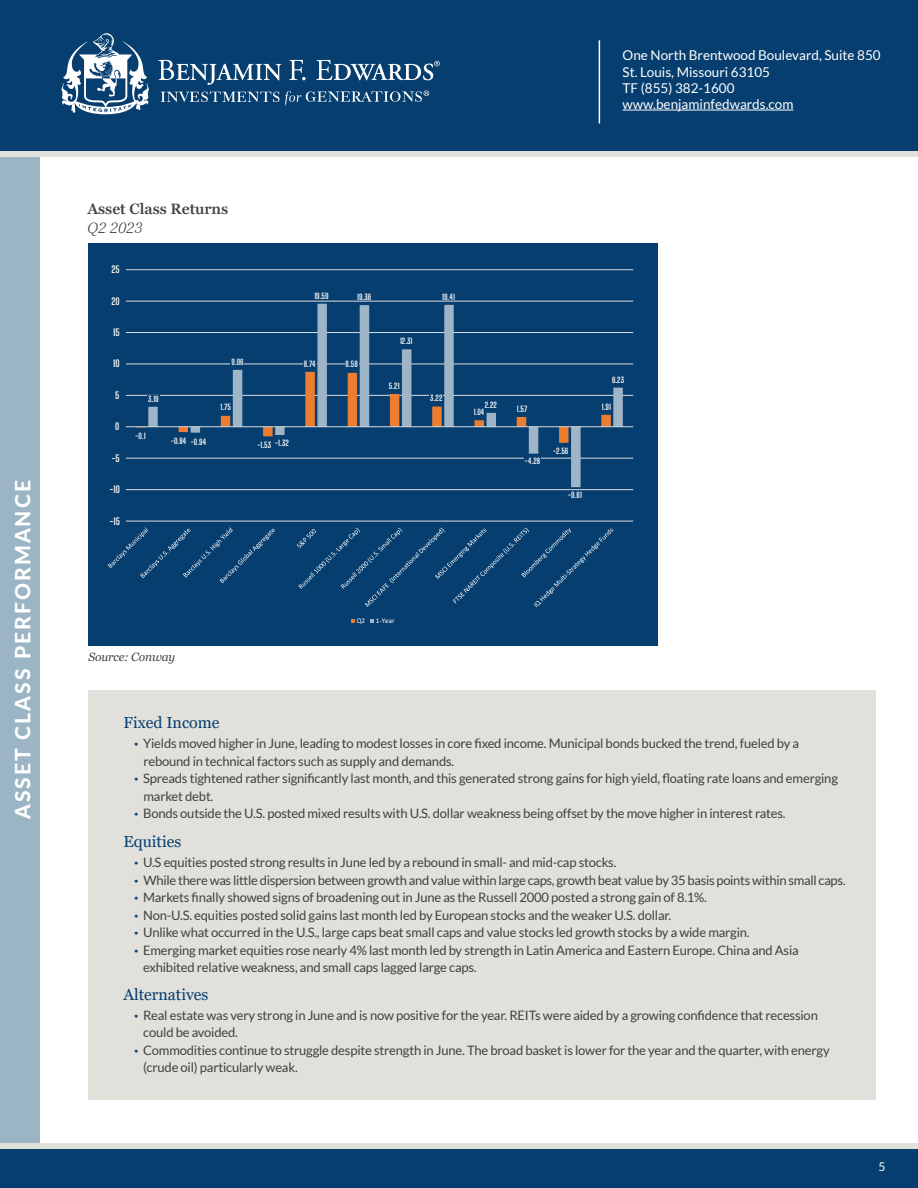
<style>
.page{position:relative;width:918px;height:1188px;background:#fff}
.page>*{position:absolute;margin:0;border:0;box-sizing:border-box;transform-origin:0 0}
.t1{font:800 21px "Lato";letter-spacing:.1em;color:#fff}
.t2{font:15.9px "Georgia Pro";color:#063e6f}
.t3{font:600 15px "Georgia Pro";color:#414042}
.t4{font:italic 300 15px "Georgia Pro";color:#414042}
.t5{font:13.5px "Lato";color:#fff}
.t6{font:13.05px/17.4px "Lato";letter-spacing:-.015em;color:#414042}
.t7{font:italic 12px "Georgia Pro";letter-spacing:-.015em;color:#414042}
.t8{font:12px "Lato";color:#fff}
.t9{font:700 9.45px "Big Shoulders Display";color:#fff}
.t10{font:700 7.95px "Big Shoulders Display";color:#fff}
.t11{font:7.2px "Calibri";color:#fff}
.s1{font-weight:900;color:#063e6f}
</style>
<div class="page">
<div style="left:89px;top:690px;width:787px;height:409px;background:#e1e0db"></div>
<div style="left:0;top:155px;width:40px;height:993px;background:#9bb5c4"></div>
<div style="left:0;top:0;width:918px;height:151px;background:#063e6f"></div>
<hr style="left:623px;top:110px;width:170px;height:1px;background:#fff">
<hr style="left:599px;top:40px;width:1px;height:83px;background:#fff">
<div style="left:0;top:1148px;width:918px;height:40px;background:#063e6f"></div>
<div style="left:0;top:1144px;width:918px;height:5px;background:#e1e0db"></div>
<div style="left:0;top:151px;width:918px;height:5px;background:#e1e0db"></div>
<svg style="left:62px;top:33px;width:87px;height:81px"></svg>
<svg style="left:161px;top:92px;width:118px;height:10px"></svg>
<svg style="left:158px;top:60px;width:123px;height:25px"></svg>
<svg style="left:289px;top:60px;width:17px;height:20px"></svg>
<svg style="left:316px;top:60px;width:124px;height:20px"></svg>
<svg style="left:285px;top:91px;width:144px;height:15px"></svg>
<div style="left:89px;top:243px;width:569px;height:403px;background:#063e6f"></div>
<svg style="left:107px;top:269px;width:527px;height:339px"></svg>
<hr style="left:126px;top:521px;width:507px;height:1px;background:#dcddde">
<hr style="left:126px;top:489px;width:507px;height:1px;background:#dcddde">
<hr style="left:126px;top:458px;width:507px;height:1px;background:#dcddde">
<hr style="left:126px;top:395px;width:507px;height:1px;background:#dcddde">
<hr style="left:126px;top:364px;width:507px;height:1px;background:#dcddde">
<hr style="left:126px;top:332px;width:507px;height:1px;background:#dcddde">
<hr style="left:126px;top:301px;width:507px;height:1px;background:#dcddde">
<hr style="left:126px;top:269px;width:507px;height:1px;background:#dcddde">
<svg style="left:148px;top:304px;width:475px;height:183px"></svg>
<hr style="left:126px;top:426px;width:507px;height:1px;background:#dcddde">
<svg style="left:108px;top:527px;width:167px;height:56px"></svg>
<svg style="left:297px;top:528px;width:316px;height:79px"></svg>
<svg style="left:351px;top:619px;width:4px;height:4px"></svg>
<svg style="left:370px;top:619px;width:4px;height:4px"></svg>
<svg style="left:136px;top:372px;width:475px;height:71px"></svg>
<svg style="left:231px;top:363px;width:13px;height:2px"></svg>
<svg style="left:303px;top:363px;width:14px;height:2px"></svg>
<hr style="left:345px;top:363px;width:14px;height:3px;background:#063e6f">
<hr style="left:429px;top:394px;width:14px;height:3px;background:#063e6f">
<hr style="left:525px;top:457px;width:16px;height:3px;background:#063e6f">
<p class="t1" style="left:7px;top:819px;width:340px;rotate:-90deg">ASSET CLASS PERFORMANCE</p>
<p class="t5" style="left:623px;top:48px;width:260px">One North Brentwood Boulevard, Suite 850</p>
<p class="t5" style="left:623px;top:64px;width:149px">St. Louis, Missouri 63105</p>
<p class="t5" style="left:623px;top:80px;width:113px">TF (855) 382-1600</p>
<p class="t5" style="left:623px;top:97px;width:172px">www.benjaminfedwards.com</p>
<p class="t3" style="left:87px;top:200px;width:142px">Asset Class Returns</p>
<p class="t4" style="left:87px;top:220px;width:57px">Q2 2023</p>
<p class="t9" style="left:111px;top:263px;width:10px">25</p>
<p class="t9" style="left:111px;top:295px;width:10px">20</p>
<p class="t9" style="left:113px;top:326px;width:8px">15</p>
<p class="t9" style="left:113px;top:357px;width:8px">10</p>
<p class="t9" style="left:115px;top:389px;width:6px">5</p>
<p class="t9" style="left:115px;top:420px;width:6px">0</p>
<p class="t9" style="left:112px;top:452px;width:9px">-5</p>
<p class="t9" style="left:110px;top:483px;width:12px">-10</p>
<p class="t9" style="left:110px;top:515px;width:12px">-15</p>
<p class="t10" style="left:314px;top:290px;width:16px">19.59</p>
<p class="t10" style="left:357px;top:292px;width:16px">19.36</p>
<p class="t10" style="left:148px;top:393px;width:12px">3.19</p>
<p class="t10" style="left:135px;top:430px;width:12px">-0.1</p>
<p class="t10" style="left:232px;top:357px;width:14px">9.06</p>
<p class="t10" style="left:304px;top:358px;width:14px">8.74</p>
<p class="t10" style="left:346px;top:359px;width:14px">8.58</p>
<p class="t10" style="left:221px;top:402px;width:12px">1.75</p>
<p class="t10" style="left:171px;top:435px;width:17px">-0.84</p>
<p class="t10" style="left:191px;top:436px;width:17px">-0.94</p>
<p class="t10" style="left:275px;top:438px;width:15px">-1.32</p>
<p class="t10" style="left:257px;top:439px;width:15px">-1.53</p>
<p class="t10" style="left:400px;top:336px;width:14px">12.31</p>
<p class="t10" style="left:389px;top:381px;width:12px">5.21</p>
<p class="t10" style="left:442px;top:291px;width:14px">19.41</p>
<p class="t10" style="left:430px;top:393px;width:14px">3.22</p>
<p class="t10" style="left:485px;top:399px;width:14px">2.22</p>
<p class="t10" style="left:474px;top:407px;width:12px">1.04</p>
<p class="t10" style="left:517px;top:404px;width:12px">1.57</p>
<p class="t10" style="left:525px;top:456px;width:17px">-4.28</p>
<p class="t10" style="left:553px;top:446px;width:17px">-2.56</p>
<p class="t10" style="left:568px;top:490px;width:15px">-9.61</p>
<p class="t10" style="left:612px;top:374px;width:14px">6.23</p>
<p class="t10" style="left:602px;top:401px;width:11px">1.91</p>
<p class="t7" style="left:89px;top:650px;width:88px">Source: Conway</p>
<p class="t11" style="left:357px;top:616px;width:10px">Q2</p>
<p class="t11" style="left:376px;top:616px;width:20px">1-Year</p>
<p class="t2" style="left:124px;top:713px;width:97px">Fixed Income</p>
<p class="t6" style="left:143px;top:735px;width:657px;text-indent:-9px"><span class="s1">·</span> Yields moved higher in June, leading to modest losses in core fixed income. Municipal bonds bucked the trend, fueled by a rebound in technical factors such as supply and demands.</p>
<p class="t6" style="left:143px;top:770px;width:696px;text-indent:-9px"><span class="s1">·</span> Spreads tightened rather significantly last month, and this generated strong gains for high yield, floating rate loans and emerging market debt.</p>
<p class="t6" style="left:134px;top:805px;width:653px"><span class="s1">·</span> Bonds outside the U.S. posted mixed results with U.S. dollar weakness being offset by the move higher in interest rates.</p>
<p class="t2" style="left:124px;top:833px;width:59px">Equities</p>
<p class="t6" style="left:134px;top:854px;width:484px"><span class="s1">·</span> U.S equities posted strong results in June led by a rebound in small- and mid-cap stocks.</p>
<p class="t6" style="left:135px;top:871px;width:713px"><span class="s1">·</span> While there was little dispersion between growth and value within large caps, growth beat value by 35 basis points within small caps.</p>
<p class="t6" style="left:134px;top:889px;width:574px"><span class="s1">·</span> Markets finally showed signs of broadening out in June as the Russell 2000 posted a strong gain of 8.1%.</p>
<p class="t6" style="left:134px;top:906px;width:539px"><span class="s1">·</span> Non-U.S. equities posted solid gains last month led by European stocks and the weaker U.S. dollar.</p>
<p class="t6" style="left:134px;top:924px;width:617px"><span class="s1">·</span> Unlike what occurred in the U.S., large caps beat small caps and value stocks led growth stocks by a wide margin.</p>
<p class="t6" style="left:143px;top:941px;width:657px;text-indent:-9px"><span class="s1">·</span> Emerging market equities rose nearly 4% last month led by strength in Latin America and Eastern Europe. China and Asia exhibited relative weakness, and small caps lagged large caps.</p>
<p class="t2" style="left:124px;top:985px;width:86px">Alternatives</p>
<p class="t6" style="left:143px;top:1007px;width:676px;text-indent:-9px"><span class="s1">·</span> Real estate was very strong in June and is now positive for the year. REITs were aided by a growing confidence that recession could be avoided.</p>
<p class="t6" style="left:143px;top:1041px;width:688px;text-indent:-9px"><span class="s1">·</span> Commodities continue to struggle despite strength in June. The broad basket is lower for the year and the quarter, with energy (crude oil) particularly weak.</p>
<p class="t8" style="left:879px;top:1160px;width:8px">5</p>
</div>
